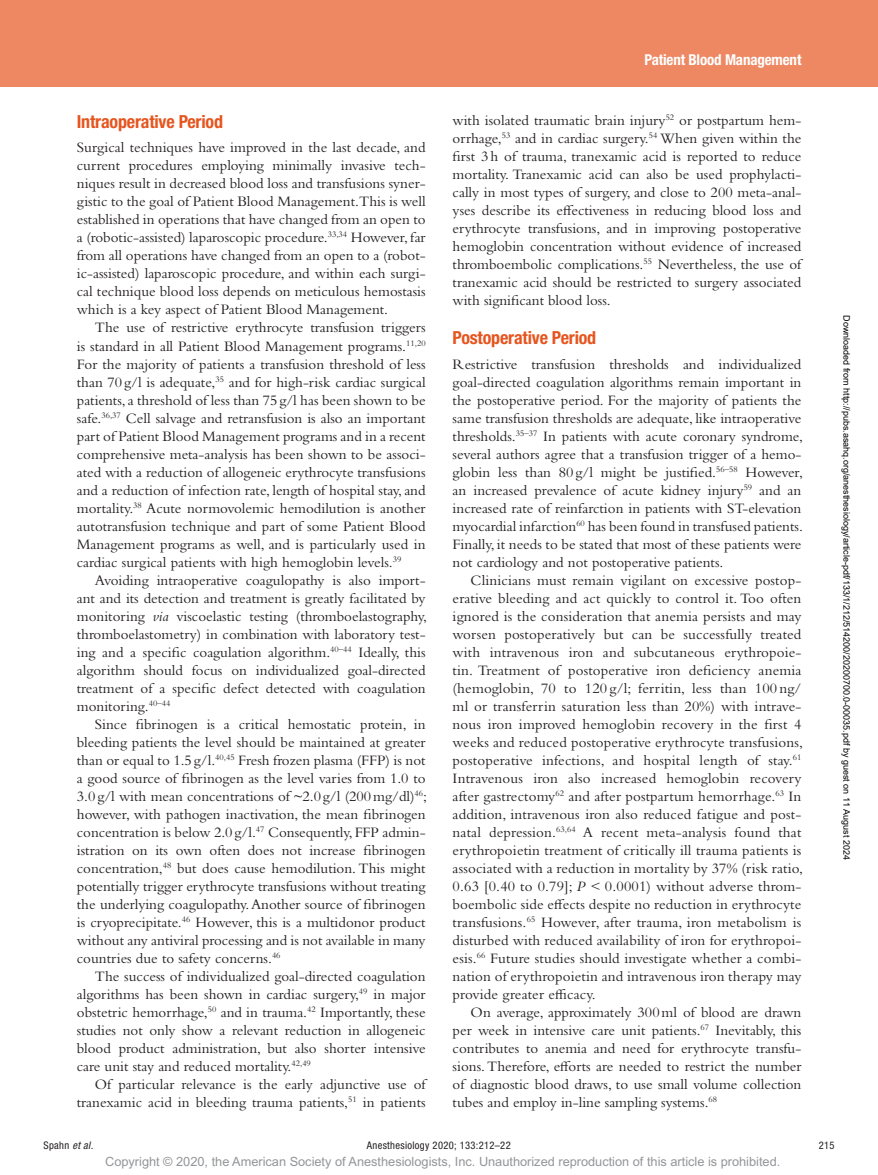
<style>
.page{position:relative;width:878px;height:1175px;background:#fff}
.page>*{position:absolute;margin:0;border:0;box-sizing:border-box;transform-origin:0 0}
.t1{font:700 condensed 18px "Helvetica Neue LT Std";letter-spacing:-.01em;color:#e6551f}
.t2{font:15px/18px "Bembo Std";color:#231f20;text-align:justify}
.t3{font:700 condensed 15px "Helvetica Neue LT Std";letter-spacing:-.01em;color:#fff}
.t4{font:12.75px "Arial MT Std";color:#939598}
.t5{font:condensed 10.5px "Helvetica Neue LT Std";letter-spacing:.03em;color:#231f20}
.t6{font:9px "Arial";color:#000}
.s1{font-style:italic}
</style>
<div class="page">
<div style="left:0;top:0;width:878px;height:86px;background:#ed8862"></div>
<p class="t1" style="left:77px;top:110px;width:148px">Intraoperative Period</p>
<p class="t2" style="left:77px;top:138px;width:350px">Surgical techniques have improved in the last decade, and current procedures employing minimally invasive tech&shy;niques result in decreased blood loss and transfusions syner&shy;gistic to the goal of Patient Blood Management.This is well established in operations that have changed from an open to a (robotic-assisted) laparoscopic procedure.<sup>33,34</sup> However, far from all operations have changed from an open to a (robot&shy;ic-assisted) laparoscopic procedure, and within each surgi&shy;cal technique blood loss depends on meticulous hemostasis which is a key aspect of Patient Blood Management.</p>
<p class="t2" style="left:77px;top:318px;width:350px;text-indent:18px">The use of restrictive erythrocyte transfusion triggers is standard in all Patient Blood Management programs.<sup>11,20<br></sup>For the majority of patients a transfusion threshold of less than 70 g/l is adequate,<sup>35</sup> and for high-risk cardiac surgical patients, a threshold of less than 75 g/l has been shown to be safe.<sup>36,37</sup> Cell salvage and retransfusion is also an important part of Patient Blood Management programs and in a recent comprehensive meta-analysis has been shown to be associ&shy;ated with a reduction of allogeneic erythrocyte transfusions and a reduction of infection rate, length of hospital stay, and mortality.<sup>38</sup> Acute normovolemic hemodilution is another autotransfusion technique and part of some Patient Blood Management programs as well, and is particularly used in cardiac surgical patients with high hemoglobin levels.<sup>39</sup></p>
<p class="t2" style="left:77px;top:570px;width:352px;text-indent:18px">Avoiding intraoperative coagulopathy is also import&shy;ant and its detection and treatment is greatly facilitated by monitoring <span class="s1">via</span> viscoelastic testing (thromboelastography, thromboelastometry) in combination with laboratory test&shy;ing and a specific coagulation algorithm.<sup>40–44</sup> Ideally, this algorithm should focus on individualized goal-directed treatment of a specific defect detected with coagulation monitoring.<sup>40–44</sup></p>
<p class="t2" style="left:77px;top:714px;width:352px;text-indent:18px">Since fibrinogen is a critical hemostatic protein, in bleeding patients the level should be maintained at greater than or equal to 1.5 g/l.<sup>40,45</sup> Fresh frozen plasma (FFP) is not a good source of fibrinogen as the level varies from 1.0 to 3.0 g/l with mean concentrations of ~2.0 g/l (200mg/dl)<sup>46</sup>; however, with pathogen inactivation, the mean fibrinogen concentration is below 2.0 g/l.<sup>47</sup> Consequently, FFP admin&shy;istration on its own often does not increase fibrinogen concentration,<sup>48</sup> but does cause hemodilution. This might potentially trigger erythrocyte transfusions without treating the underlying coagulopathy. Another source of fibrinogen is cryoprecipitate.<sup>46</sup> However, this is a multidonor product without any antiviral processing and is not available in many countries due to safety concerns.<sup>46</sup></p>
<p class="t2" style="left:77px;top:966px;width:350px;text-indent:18px">The success of individualized goal-directed coagulation algorithms has been shown in cardiac surgery,<sup>49</sup> in major obstetric hemorrhage,<sup>50</sup> and in trauma.<sup>42</sup> Importantly, these studies not only show a relevant reduction in allogeneic blood product administration, but also shorter intensive care unit stay and reduced mortality.<sup>42,49</sup></p>
<p class="t2" style="left:77px;top:1074px;width:350px;text-align:right">Of particular relevance is the early adjunctive use of tranexamic acid in bleeding trauma patients,<sup>51</sup> in patients</p>
<p class="t3" style="left:644px;top:51px;width:158px">Patient Blood Management</p>
<p class="t2" style="left:452px;top:111px;width:350px">with isolated traumatic brain injury<sup>52</sup> or postpartum hem&shy;orrhage,<sup>53</sup> and in cardiac surgery.<sup>54</sup> When given within the first 3h of trauma, tranexamic acid is reported to reduce mortality. Tranexamic acid can also be used prophylacti&shy;cally in most types of surgery, and close to 200 meta-anal&shy;yses describe its effectiveness in reducing blood loss and erythrocyte transfusions, and in improving postoperative hemoglobin concentration without evidence of increased thromboembolic complications.<sup>55</sup> Nevertheless, the use of tranexamic acid should be restricted to surgery associated with significant blood loss.</p>
<p class="t1" style="left:452px;top:327px;width:145px">Postoperative Period</p>
<p class="t2" style="left:452px;top:355px;width:352px">Restrictive transfusion thresholds and individualized goal-directed coagulation algorithms remain important in the postoperative period. For the majority of patients the same transfusion thresholds are adequate, like intraoperative thresholds.<sup>35–37</sup> In patients with acute coronary syndrome, several authors agree that a transfusion trigger of a hemo&shy;globin less than 80 g/l might be justified.<sup>56–58</sup> However, an increased prevalence of acute kidney injury<sup>59</sup> and an increased rate of reinfarction in patients with ST-elevation myocardial infarction<sup>60</sup> has been found in transfused patients.<br>Finally, it needs to be stated that most of these patients were not cardiology and not postoperative patients.</p>
<p class="t2" style="left:452px;top:571px;width:352px;text-indent:18px">Clinicians must remain vigilant on excessive postop&shy;erative bleeding and act quickly to control it. Too often ignored is the consideration that anemia persists and may worsen postoperatively but can be successfully treated with intravenous iron and subcutaneous erythropoie&shy;tin. Treatment of postoperative iron deficiency anemia (hemoglobin, 70 to 120 g/l; ferritin, less than 100 ng/ ml or transferrin saturation less than 20%) with intrave&shy;nous iron improved hemoglobin recovery in the first 4 weeks and reduced postoperative erythrocyte transfusions, postoperative infections, and hospital length of stay.<sup>61<br></sup>Intravenous iron also increased hemoglobin recovery after gastrectomy<sup>62</sup> and after postpartum hemorrhage.<sup>63</sup> In addition, intravenous iron also reduced fatigue and post&shy;natal depression.<sup>63,64</sup> A recent meta-analysis found that erythropoietin treatment of critically ill trauma patients is associated with a reduction in mortality by 37% (risk ratio, 0.63 [0.40 to 0.79]; <span class="s1">P &lt;</span> 0.0001) without adverse throm&shy;boembolic side effects despite no reduction in erythrocyte transfusions.<sup>65</sup> However, after trauma, iron metabolism is disturbed with reduced availability of iron for erythropoi&shy;esis.<sup>66</sup> Future studies should investigate whether a combi&shy;nation of erythropoietin and intravenous iron therapy may provide greater efficacy.</p>
<p class="t2" style="left:452px;top:1003px;width:350px;text-indent:18px">On average, approximately 300ml of blood are drawn per week in intensive care unit patients.<sup>67</sup> Inevitably, this contributes to anemia and need for erythrocyte transfu&shy;sions. Therefore, efforts are needed to restrict the number of diagnostic blood draws, to use small volume collection tubes and employ in-line sampling systems.<sup>68</sup></p>
<p class="t6" style="left:850px;top:315px;width:546px;rotate:90deg">Downloaded from http://pubs.asahq.org/anesthesiology/article-pdf/133/1/212/514200/20200700.0-00035.pdf by guest on 11 August 2024</p>
<p class="t5" style="left:44px;top:1139px;width:51px">Spahn <span class="s1">et al.</span></p>
<p class="t5" style="left:367px;top:1139px;width:145px">Anesthesiology 2020; 133:212–22</p>
<p class="t5" style="left:818px;top:1139px;width:17px">215</p>
<p class="t4" style="left:105px;top:1154px;width:676px">Copyright © 2020, the American Society of Anesthesiologists, Inc. Unauthorized reproduction of this article is prohibited.</p>
</div>
